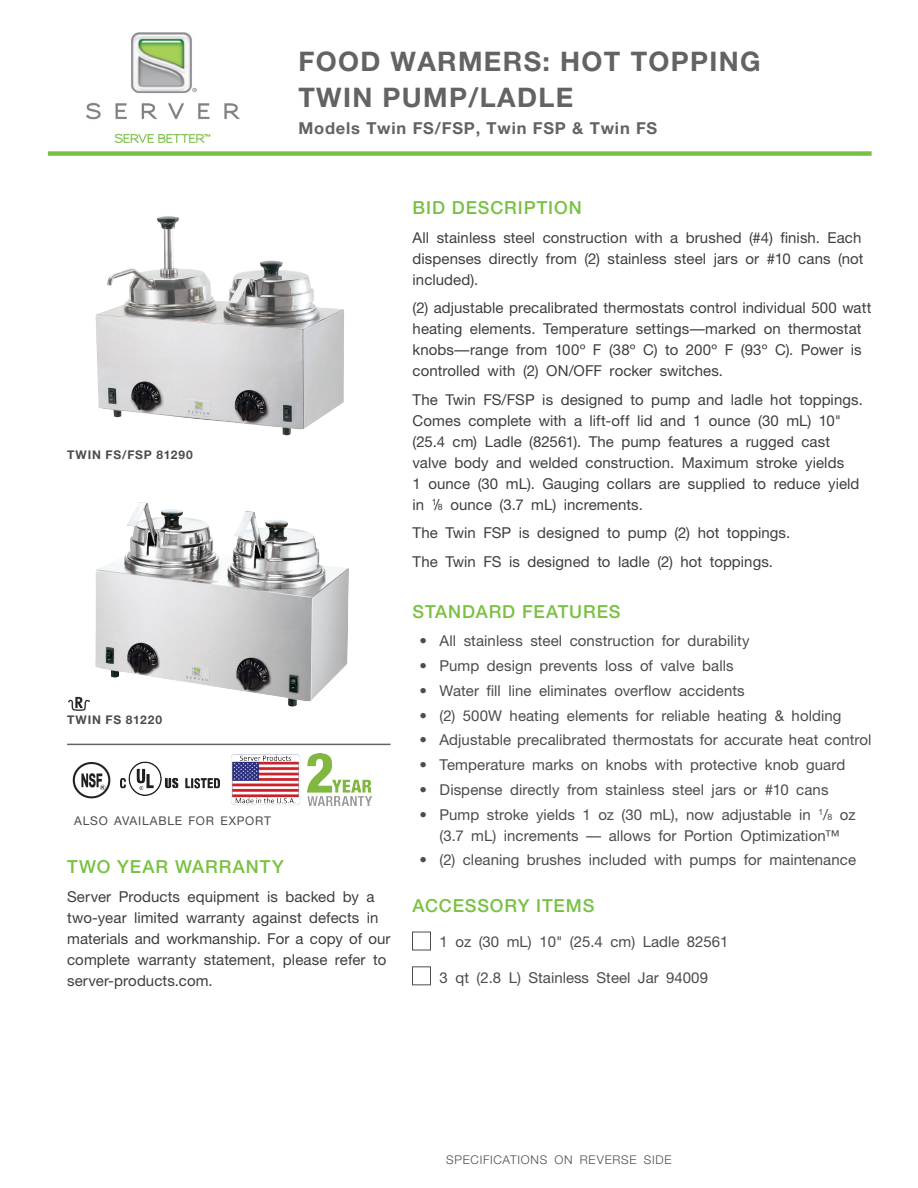
<style>
.page{position:relative;width:918px;height:1188px;background:#fff}
.page>*{position:absolute;margin:0;border:0;box-sizing:border-box;transform-origin:0 0}
.t1{font:700 27px/36px "Helvetica Neue";letter-spacing:.05em;color:#636366}
.t2{font:500 18px "Helvetica Neue";letter-spacing:.05em;color:#79c142}
.t3{font:700 16.5px "Helvetica Neue";letter-spacing:.05em;color:#636366}
.t4{font:15px/21px "Helvetica Neue";letter-spacing:.005em;color:#3e3e3f}
.t5{font:15px/21px "Helvetica Neue";letter-spacing:.005em;color:#4b4c4d;text-align:center}
.t6{font:300 12px "Helvetica Neue";letter-spacing:.06em;color:#4b4c4d}
.t7{font:700 12px "Helvetica Neue";letter-spacing:.07em;color:#4b4c4d}
.t8{font:12px "Helvetica Neue";letter-spacing:.065em;color:#4b4c4d}
.s1{font-size:8.7px}
</style>
<div class="page">
<div style="left:48px;top:151px;width:824px;height:5px;background:#79c142"></div>
<img style="left:87px;top:32px;width:152px;height:111px">
<hr style="left:67px;top:744px;width:324px;height:1px;background:#231f20">
<img style="left:68px;top:696px;width:21px;height:15px">
<img style="left:73px;top:762px;width:37px;height:37px">
<img style="left:120px;top:761px;width:100px;height:35px">
<img style="left:231px;top:754px;width:69px;height:51px">
<img style="left:307px;top:753px;width:64px;height:52px">
<img style="left:95px;top:216px;width:249px;height:220px">
<img style="left:95px;top:502px;width:254px;height:205px">
<div style="left:412px;top:932px;width:19px;height:18px;border:1px solid #4b4c4d"></div>
<div style="left:412px;top:966px;width:19px;height:19px;border:1px solid #4b4c4d"></div>
<h1 class="t1" style="left:298px;top:43px;width:464px">FOOD WARMERS: HOT TOPPING<br>TWIN PUMP/LADLE</h1>
<p class="t3" style="left:298px;top:118px;width:361px">Models Twin FS/FSP, Twin FSP &amp; Twin FS</p>
<p class="t7" style="left:67px;top:447px;width:127px">TWIN FS/FSP 81290</p>
<p class="t7" style="left:67px;top:712px;width:96px">TWIN FS 81220</p>
<p class="t8" style="left:74px;top:814px;width:198px">ALSO AVAILABLE FOR EXPORT</p>
<p class="t2" style="left:67px;top:856px;width:218px">TWO YEAR WARRANTY</p>
<p class="t4" style="left:67px;top:886px;width:325px">Server Products equipment is backed by a two-year limited warranty against defects in materials and workmanship. For a copy of our complete warranty statement, please refer to server-products.com.</p>
<p class="t2" style="left:413px;top:197px;width:171px">BID DESCRIPTION</p>
<p class="t4" style="left:413px;top:227px;width:452px">All stainless steel construction with a brushed (#4) finish. Each dispenses directly from (2) stainless steel jars or #10 cans (not included).</p>
<p class="t4" style="left:413px;top:297px;width:460px">(2) adjustable precalibrated thermostats control individual 500 watt heating elements. Temperature settings—marked on thermostat knobs—range from 100º F (38º C) to 200º F (93º C). Power is controlled with (2) ON/OFF rocker switches.</p>
<p class="t4" style="left:413px;top:389px;width:452px">The Twin FS/FSP is designed to pump and ladle hot toppings.<br>Comes complete with a lift-off lid and 1 ounce (30 mL) 10" (25.4 cm) Ladle (82561). The pump features a rugged cast valve body and welded construction. Maximum stroke yields<br>1 ounce (30 mL). Gauging collars are supplied to reduce yield in <sup>1</sup>/<span class="s1">8</span> ounce (3.7 mL) increments.</p>
<p class="t4" style="left:413px;top:518px;width:379px;line-height:28.7px">The Twin FSP is designed to pump (2) hot toppings.<br>The Twin FS is designed to ladle (2) hot toppings.</p>
<p class="t2" style="left:413px;top:601px;width:209px">STANDARD FEATURES</p>
<p class="t5" style="left:419px;top:630px;width:332px">• All stainless steel construction for durability</p>
<p class="t5" style="left:419px;top:655px;width:316px">• Pump design prevents loss of valve balls</p>
<p class="t5" style="left:419px;top:680px;width:327px">• Water fill line eliminates overflow accidents</p>
<p class="t5" style="left:419px;top:705px;width:424px">• (2) 500W heating elements for reliable heating &amp; holding</p>
<p class="t5" style="left:419px;top:729px;width:454px">• Adjustable precalibrated thermostats for accurate heat control</p>
<p class="t5" style="left:419px;top:754px;width:428px">• Temperature marks on knobs with protective knob guard</p>
<p class="t5" style="left:419px;top:779px;width:411px">• Dispense directly from stainless steel jars or #10 cans</p>
<p class="t5" style="left:419px;top:804px;width:438px">• Pump stroke yields 1 oz (30 mL), now adjustable in <sup>1</sup>/<span class="s1">8</span> oz (3.7 mL) increments — allows for Portion Optimization™</p>
<p class="t5" style="left:419px;top:849px;width:438px">• (2) cleaning brushes included with pumps for maintenance</p>
<p class="t2" style="left:413px;top:895px;width:183px">ACCESSORY ITEMS</p>
<p class="t5" style="left:440px;top:931px;width:290px">1 oz (30 mL) 10" (25.4 cm) Ladle 82561</p>
<p class="t5" style="left:440px;top:966px;width:270px">3 qt (2.8 L) Stainless Steel Jar 94009</p>
<p class="t6" style="left:446px;top:1153px;width:227px">SPECIFICATIONS ON REVERSE SIDE</p>
</div>
